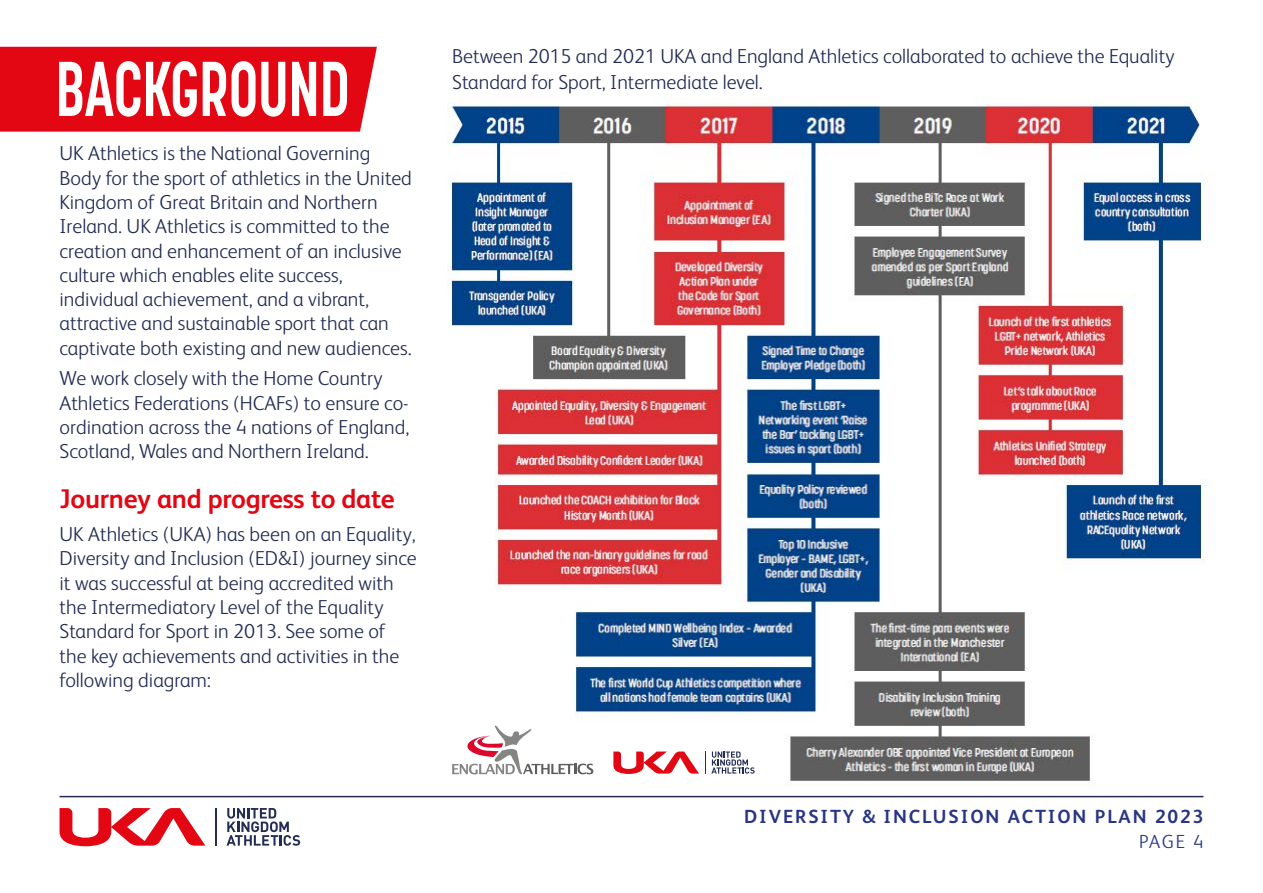
<style>
.page{position:relative;width:1263px;height:893px;background:#fff}
.page>*{position:absolute;margin:0;border:0;box-sizing:border-box;transform-origin:0 0}
.H2c{font:700 76.8px "Korolev Condensed";color:#fff;scale:.8 1}
.t1{font:700 27px "FS Albert";letter-spacing:-.01em;color:#e30613}
.Text{font:300 20.25px/24.3px "FS Albert";color:#232c52}
.t2{font:700 19.05px "FS Albert";letter-spacing:.1em;color:#283583}
.t3{font:300 19.05px "FS Albert";color:#283583}
</style>
<div class="page">
<svg style="left:60px;top:808px;width:145px;height:38px"></svg>
<hr style="left:216px;top:808px;width:1px;height:38px;background:#232c52">
<svg style="left:226px;top:808px;width:74px;height:38px"></svg>
<img style="left:448px;top:100px;width:760px;height:698px">
<div style="left:0;top:47px;width:377px;height:85px;background:#e30613"></div>
<svg style="left:452px;top:725px;width:141px;height:49px"></svg>
<svg style="left:613px;top:751px;width:86px;height:23px"></svg>
<svg style="left:705px;top:751px;width:50px;height:23px"></svg>
<hr style="left:60px;top:796px;width:1143px;height:1px;background:#232c52">
<p class="H2c" style="left:56px;top:44px;width:369px">BACKGROUND</p>
<p class="Text" style="left:60px;top:141px;width:354px">UK Athletics is the National Governing Body for the sport of athletics in the United Kingdom of Great Britain and Northern Ireland. UK Athletics is committed to the creation and enhancement of an inclusive culture which enables elite success, individual achievement, and a vibrant, attractive and sustainable sport that can captivate both existing and new audiences.</p>
<p class="Text" style="left:60px;top:366px;width:351px">We work closely with the Home Country Athletics Federations (HCAFs) to ensure co&shy;ordination across the 4 nations of England, Scotland, Wales and Northern Ireland.</p>
<p class="t1" style="left:60px;top:484px;width:337px">Journey and progress to date</p>
<p class="Text" style="left:60px;top:522px;width:359px">UK Athletics (UKA) has been on an Equality, Diversity and Inclusion (ED&amp;I) journey since it was successful at being accredited with the Intermediatory Level of the Equality Standard for Sport in 2013. See some of the key achievements and activities in the following diagram:</p>
<p class="Text" style="left:452px;top:43px;width:724px;line-height:26.1px">Between 2015 and 2021 UKA and England Athletics collaborated to achieve the Equality<br>Standard for Sport, Intermediate level.</p>
<p class="t2" style="left:744px;top:806px;width:461px">DIVERSITY &amp; INCLUSION ACTION PLAN 2023</p>
<p class="t3" style="left:1139px;top:831px;width:66px">PAGE 4</p>
</div>
